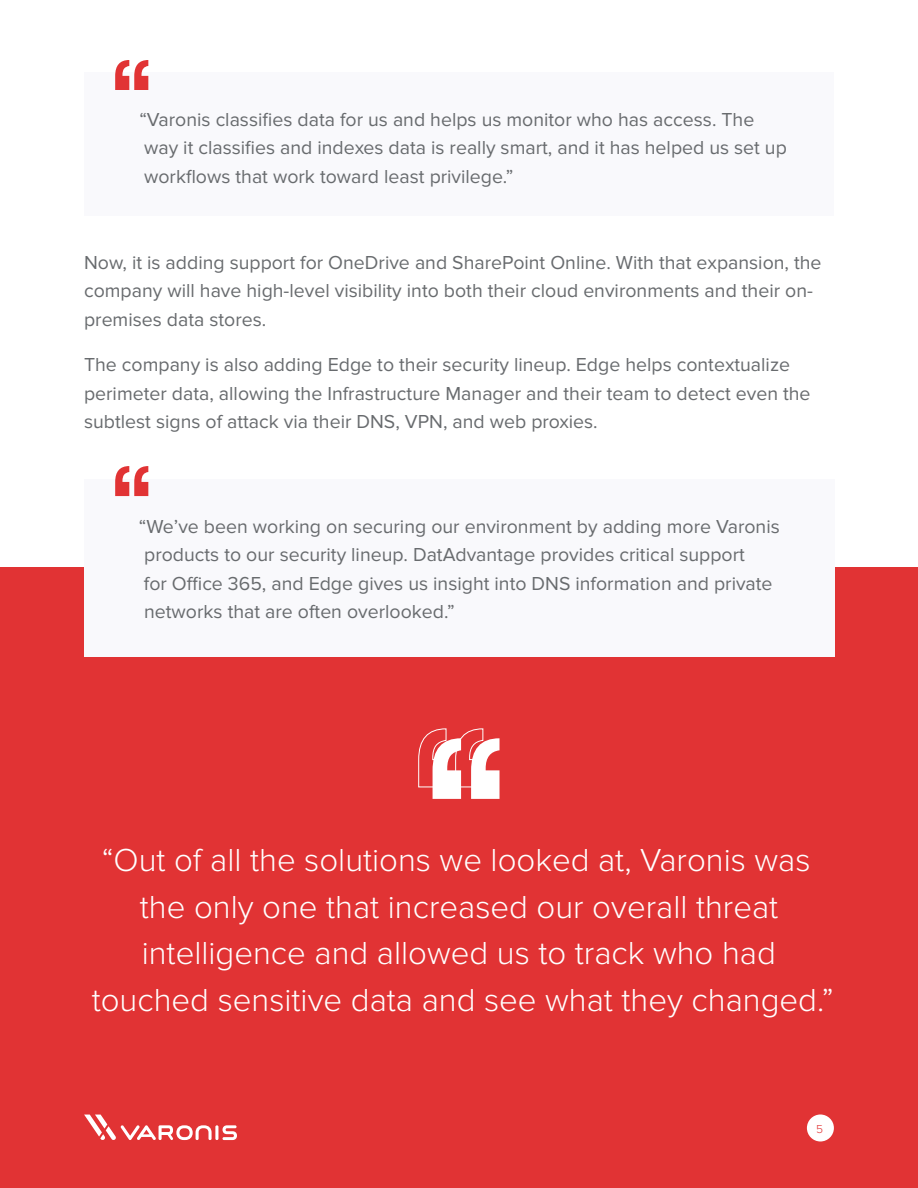
<style>
.page{position:relative;width:918px;height:1188px;background:#fff}
.page>*{position:absolute;margin:0;border:0;box-sizing:border-box;transform-origin:0 0}
.t1{font:300 33px/46.5px "Proxima Nova";color:#fff;text-align:center}
.t2{font:19.5px/28.5px "Proxima Nova";color:#686b6e}
.t3{font:300 12px "Proxima Nova";color:#e13334}
</style>
<div class="page">
<div style="left:0;top:568px;width:918px;height:620px;background:#e13334"></div>
<div style="left:84px;top:479px;width:750px;height:177px;background:#f9f9fc"></div>
<div style="left:84px;top:72px;width:750px;height:144px;background:#f9f9fc"></div>
<svg style="left:115px;top:60px;width:33px;height:30px"></svg>
<svg style="left:115px;top:466px;width:33px;height:30px"></svg>
<svg style="left:418px;top:728px;width:82px;height:71px"></svg>
<div style="left:807px;top:1114px;width:27px;height:28px;background:#fff;border-radius:50%"></div>
<hr style="left:215px;top:1125px;width:3px;height:15px;background:#fff;border-radius:2px">
<svg style="left:223px;top:1125px;width:14px;height:15px"></svg>
<svg style="left:84px;top:1115px;width:128px;height:25px"></svg>
<p class="t2" style="left:139px;top:105px;width:649px">“Varonis classifies data for us and helps us monitor who has access. The way it classifies and indexes data is really smart, and it has helped us set up workflows that work toward least privilege.”</p>
<p class="t2" style="left:84px;top:248px;width:739px">Now, it is adding support for OneDrive and SharePoint Online. With that expansion, the company will have high-level visibility into both their cloud environments and their on&shy;premises data stores.</p>
<p class="t2" style="left:84px;top:351px;width:728px">The company is also adding Edge to their security lineup. Edge helps contextualize perimeter data, allowing the Infrastructure Manager and their team to detect even the subtlest signs of attack via their DNS, VPN, and web proxies.</p>
<p class="t2" style="left:139px;top:512px;width:642px">“We’ve been working on securing our environment by adding more Varonis products to our security lineup. DatAdvantage provides critical support<br>for Office 365, and Edge gives us insight into DNS information and private networks that are often overlooked.”</p>
<h1 class="t1" style="left:92px;top:837px;width:744px">“Out of all the solutions we looked at, Varonis was the only one that increased our overall threat intelligence and allowed us to track who had touched sensitive data and see what they changed.”</h1>
<p class="t3" style="left:816px;top:1122px;width:8px">5</p>
</div>
